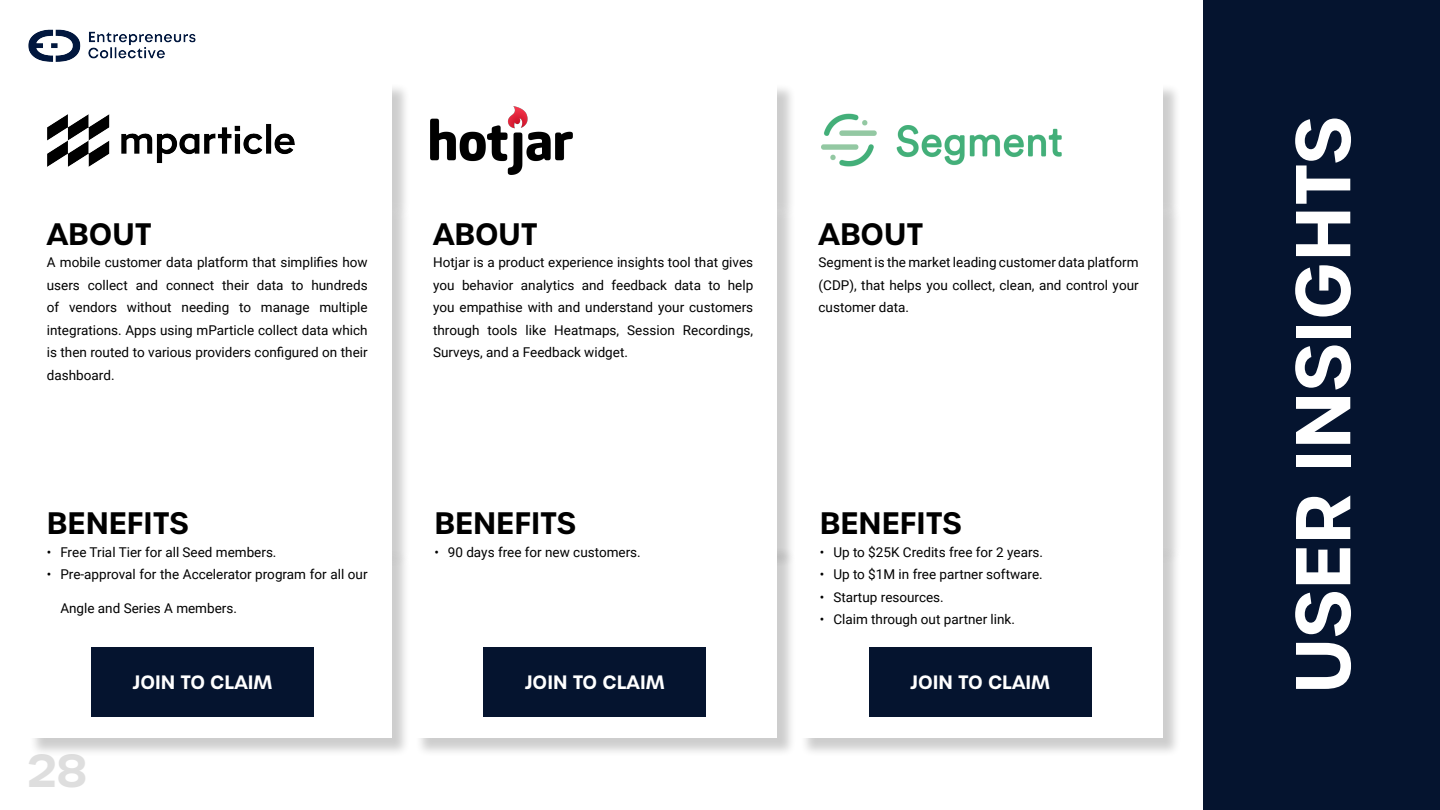
<style>
.page{position:relative;width:1440px;height:810px;background:#fff}
.page>*{position:absolute;margin:0;border:0;box-sizing:border-box;transform-origin:0 0}
.Section_Title{font:600 75px "Urbane";color:#fff}
.t1{font:600 45px "Urbane";color:#dedede}
.t2{font:600 30px "Urbane";color:#000}
.Section_Title-2{font:600 18.75px "Urbane";color:#fff}
.t3{font:13.5px/22.5px "Roboto";color:#000;text-align:justify}
</style>
<div class="page">
<div style="left:1204px;top:0;width:236px;height:810px;background:#05142f"></div>
<img style="left:28px;top:29px;width:168px;height:33px">
<div style="left:29px;top:83px;width:381px;height:136px;background:#000;opacity:.2"></div>
<div style="left:27px;top:81px;width:365px;height:119px;background:#fff"></div>
<div style="left:29px;top:202px;width:382px;height:365px;background:#000;opacity:.2"></div>
<div style="left:27px;top:200px;width:365px;height:348px;background:#fff"></div>
<div style="left:29px;top:550px;width:382px;height:207px;background:#000;opacity:.2"></div>
<div style="left:27px;top:548px;width:365px;height:190px;background:#fff"></div>
<div style="left:415px;top:83px;width:381px;height:136px;background:#000;opacity:.2"></div>
<div style="left:413px;top:81px;width:364px;height:119px;background:#fff"></div>
<div style="left:415px;top:202px;width:381px;height:365px;background:#000;opacity:.2"></div>
<div style="left:413px;top:200px;width:364px;height:348px;background:#fff"></div>
<div style="left:415px;top:547px;width:381px;height:210px;background:#000;opacity:.2"></div>
<div style="left:412px;top:545px;width:365px;height:193px;background:#fff"></div>
<div style="left:801px;top:83px;width:380px;height:136px;background:#000;opacity:.2"></div>
<div style="left:799px;top:81px;width:363px;height:119px;background:#fff"></div>
<div style="left:801px;top:202px;width:381px;height:362px;background:#000;opacity:.2"></div>
<div style="left:799px;top:200px;width:363px;height:345px;background:#fff"></div>
<div style="left:800px;top:547px;width:382px;height:210px;background:#000;opacity:.2"></div>
<div style="left:798px;top:545px;width:364px;height:193px;background:#fff"></div>
<img style="left:48px;top:115px;width:246px;height:51px">
<img style="left:430px;top:107px;width:143px;height:67px">
<img style="left:822px;top:113px;width:240px;height:54px">
<div style="left:91px;top:647px;width:223px;height:70px;background:#05142f"></div>
<div style="left:483px;top:647px;width:223px;height:70px;background:#05142f"></div>
<div style="left:869px;top:647px;width:223px;height:70px;background:#05142f"></div>
<p class="t2" style="left:47px;top:214px;width:106px">ABOUT</p>
<p class="t3" style="left:47px;top:251px;width:322px">A mobile customer data platform that simplifies how users collect and connect their data to hundreds of vendors without needing to manage multiple integrations. Apps using mParticle collect data which is then routed to various providers configured on their dashboard.</p>
<p class="t2" style="left:47px;top:503px;width:143px">BENEFITS</p>
<p class="t3" style="left:47px;top:540px;width:231px">• Free Trial Tier for all Seed members.</p>
<p class="t3" style="left:47px;top:563px;width:322px">• Pre-approval for the Accelerator program for all our</p>
<p class="t3" style="left:60px;top:596px;width:178px">Angle and Series A members.</p>
<p class="t2" style="left:433px;top:214px;width:106px">ABOUT</p>
<p class="t3" style="left:433px;top:251px;width:322px">Hotjar is a product experience insights tool that gives you behavior analytics and feedback data to help you empathise with and understand your customers through tools like Heatmaps, Session Recordings, Surveys, and a Feedback widget.</p>
<p class="t2" style="left:434px;top:503px;width:143px">BENEFITS</p>
<p class="t3" style="left:434px;top:540px;width:208px">• 90 days free for new customers.</p>
<p class="t2" style="left:819px;top:214px;width:106px">ABOUT</p>
<p class="t3" style="left:819px;top:251px;width:322px">Segment is the market leading customer data platform (CDP), that helps you collect, clean, and control your customer data.</p>
<p class="t2" style="left:820px;top:503px;width:143px">BENEFITS</p>
<p class="t3" style="left:820px;top:540px;width:225px">• Up to $25K Credits free for 2 years.</p>
<p class="t3" style="left:820px;top:563px;width:225px">• Up to $1M in free partner software.</p>
<p class="t3" style="left:820px;top:585px;width:125px">• Startup resources.</p>
<p class="t3" style="left:820px;top:608px;width:197px">• Claim through out partner link.</p>
<p class="t1" style="left:27px;top:740px;width:62px">28</p>
<p class="Section_Title-2" style="left:133px;top:670px;width:141px">JOIN TO CLAIM</p>
<p class="Section_Title-2" style="left:525px;top:670px;width:141px">JOIN TO CLAIM</p>
<p class="Section_Title-2" style="left:910px;top:670px;width:141px">JOIN TO CLAIM</p>
<p class="Section_Title" style="left:1272px;top:694px;width:579px;rotate:-90deg">USER INSIGHTS</p>
</div>
